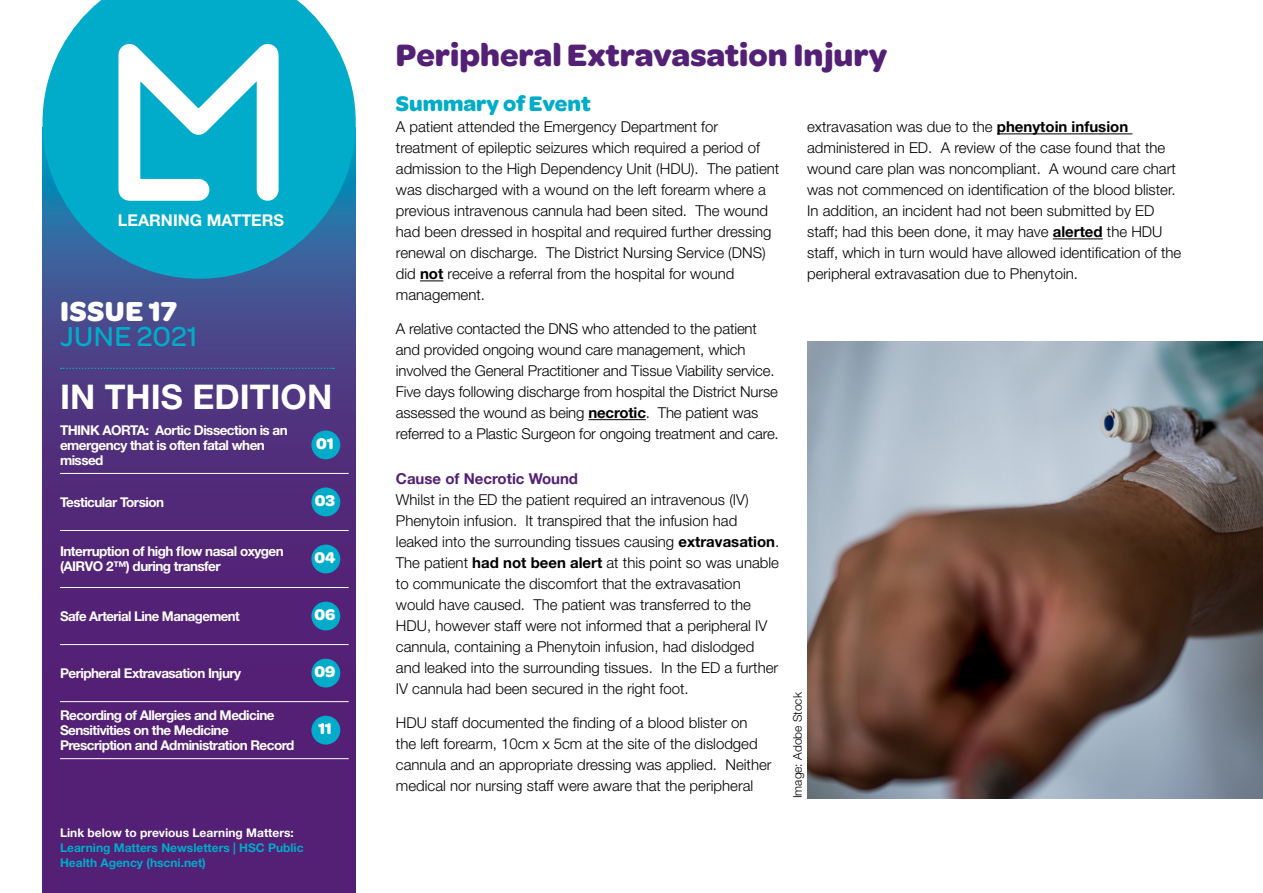
<style>
.page{position:relative;width:1263px;height:893px;background:#fff}
.page>*{position:absolute;margin:0;border:0;box-sizing:border-box;transform-origin:0 0}
.t1{font:700 34.05px "Helvetica Neue LT Std";color:#fff}
.H2_Article_heading{font:700 33px "Omnes";color:#532075}
.t2{font:500 29.25px "Omnes";letter-spacing:.01em;color:#00acc9}
.t3{font:700 29.25px "Omnes";letter-spacing:.02em;color:#fff}
.H2_Summary_of_event{font:700 22.5px "Omnes";color:#00acc9}
.P_text_for_right_han{font:700 16.5px "Omnes";color:#fff}
.t4{font:700 16.2px "Helvetica Neue LT Std";color:#fff}
.P_Body_text{font:300 15px/21px "Helvetica Neue LT Std";color:#000}
.H2_Subhead{font:700 15px "Helvetica Neue";color:#532075}
.t5{font:700 13.5px/15px "Helvetica Neue LT Std";letter-spacing:-.04em;color:#fff}
.t6{font:700 12px/15px "Helvetica Neue LT Std";color:#00acc9}
.t7{font:700 12px "Helvetica Neue LT Std";color:#fff}
.t8{font:300 12px "Helvetica Neue LT Std";color:#000}
.s1{font-weight:700}
</style>
<div class="page">
<svg style="left:43px;top:279px;width:313px;height:614px;background:#502b7b"></svg>
<svg style="left:43px;top:0;width:313px;height:279px;background:#21a5c5"></svg>
<svg style="left:108px;top:2px;width:181px;height:210px"></svg>
<svg style="left:61px;top:368px;width:273px;height:1px"></svg>
<hr style="left:60px;top:473px;width:243px;height:1px;background:#fff">
<hr style="left:303px;top:473px;width:46px;height:1px;background:#fff">
<hr style="left:60px;top:530px;width:243px;height:1px;background:#fff">
<hr style="left:303px;top:530px;width:46px;height:1px;background:#fff">
<hr style="left:60px;top:587px;width:243px;height:1px;background:#fff">
<hr style="left:303px;top:587px;width:46px;height:1px;background:#fff">
<hr style="left:60px;top:644px;width:243px;height:1px;background:#fff">
<hr style="left:303px;top:644px;width:46px;height:1px;background:#fff">
<hr style="left:60px;top:701px;width:243px;height:1px;background:#fff">
<hr style="left:303px;top:701px;width:46px;height:1px;background:#fff">
<hr style="left:60px;top:758px;width:243px;height:1px;background:#fff">
<hr style="left:303px;top:758px;width:46px;height:1px;background:#fff">
<div style="left:311px;top:430px;width:29px;height:29px;background:#00acc9;border-radius:50%"></div>
<div style="left:311px;top:487px;width:29px;height:29px;background:#00acc9;border-radius:50%"></div>
<div style="left:311px;top:545px;width:29px;height:28px;background:#00acc9;border-radius:50%"></div>
<div style="left:311px;top:602px;width:29px;height:28px;background:#00acc9;border-radius:50%"></div>
<div style="left:311px;top:659px;width:29px;height:28px;background:#00acc9;border-radius:50%"></div>
<div style="left:311px;top:716px;width:29px;height:29px;background:#00acc9;border-radius:50%"></div>
<svg style="left:420px;top:281px;width:23px;height:1px"></svg>
<hr style="left:588px;top:419px;width:58px;height:1px;background:#000">
<hr style="left:997px;top:134px;width:135px;height:1px;background:#000">
<hr style="left:1053px;top:239px;width:50px;height:1px;background:#000">
<img style="left:807px;top:341px;width:456px;height:457px">
<p class="t4" style="left:118px;top:210px;width:168px">LEARNING MATTERS</p>
<h3 class="t3" style="left:60px;top:290px;width:119px">ISSUE 17</h3>
<h3 class="t2" style="left:60px;top:316px;width:139px">JUNE 2021</h3>
<h1 class="t1" style="left:60px;top:376px;width:274px">IN THIS EDITION</h1>
<p class="t5" style="left:60px;top:422px;width:229px">THINK AORTA: Aortic Dissection is an emergency that is often fatal when missed</p>
<p class="P_text_for_right_han" style="left:316px;top:432px;width:19px">01</p>
<p class="t5" style="left:60px;top:494px;width:106px">Testicular Torsion</p>
<p class="P_text_for_right_han" style="left:315px;top:489px;width:22px">03</p>
<p class="t5" style="left:60px;top:544px;width:225px">Interruption of high flow nasal oxygen (AIRVO 2™) during transfer</p>
<p class="P_text_for_right_han" style="left:314px;top:546px;width:23px">04</p>
<p class="t5" style="left:60px;top:608px;width:181px">Safe Arterial Line Management</p>
<p class="P_text_for_right_han" style="left:314px;top:603px;width:22px">06</p>
<p class="t5" style="left:60px;top:665px;width:183px">Peripheral Extravasation Injury</p>
<p class="P_text_for_right_han" style="left:314px;top:660px;width:22px">09</p>
<p class="t5" style="left:60px;top:707px;width:236px">Recording of Allergies and Medicine<br>Sensitivities on the Medicine<br>Prescription and Administration Record</p>
<p class="P_text_for_right_han" style="left:318px;top:717px;width:15px">11</p>
<p class="t7" style="left:60px;top:825px;width:235px">Link below to previous Learning Matters:</p>
<p class="t6" style="left:60px;top:840px;width:245px">Learning Matters Newsletters | HSC Public<br>Health Agency (hscni.net)</p>
<p class="H2_Article_heading" style="left:396px;top:31px;width:493px">Peripheral Extravasation Injury</p>
<p class="H2_Summary_of_event" style="left:396px;top:88px;width:196px">Summary of Event</p>
<p class="P_Body_text" style="left:396px;top:116px;width:385px">A patient attended the Emergency Department for treatment of epileptic seizures which required a period of admission to the High Dependency Unit (HDU). The patient was discharged with a wound on the left forearm where a previous intravenous cannula had been sited. The wound had been dressed in hospital and required further dressing renewal on discharge. The District Nursing Service (DNS) did <span class="s1">not</span> receive a referral from the hospital for wound management.</p>
<p class="P_Body_text" style="left:396px;top:318px;width:384px">A relative contacted the DNS who attended to the patient and provided ongoing wound care management, which involved the General Practitioner and Tissue Viability service.<br>Five days following discharge from hospital the District Nurse assessed the wound as being <span class="s1">necrotic</span>. The patient was referred to a Plastic Surgeon for ongoing treatment and care.</p>
<p class="H2_Subhead" style="left:396px;top:467px;width:184px">Cause of Necrotic Wound</p>
<p class="P_Body_text" style="left:396px;top:489px;width:385px">Whilst in the ED the patient required an intravenous (IV)<br>Phenytoin infusion. It transpired that the infusion had leaked into the surrounding tissues causing <span class="s1">extravasation</span>.<br>The patient <span class="s1">had not been alert</span> at this point so was unable to communicate the discomfort that the extravasation would have caused. The patient was transferred to the HDU, however staff were not informed that a peripheral IV cannula, containing a Phenytoin infusion, had dislodged and leaked into the surrounding tissues. In the ED a further IV cannula had been secured in the right foot.</p>
<p class="P_Body_text" style="left:396px;top:712px;width:377px">HDU staff documented the finding of a blood blister on the left forearm, 10cm x 5cm at the site of the dislodged cannula and an appropriate dressing was applied. Neither medical nor nursing staff were aware that the peripheral</p>
<p class="P_Body_text" style="left:807px;top:116px;width:376px">extravasation was due to the <span class="s1">phenytoin infusion </span>administered in ED. A review of the case found that the wound care plan was noncompliant. A wound care chart was not commenced on identification of the blood blister.<br>In addition, an incident had not been submitted by ED staff; had this been done, it may have <span class="s1">alerted</span> the HDU staff, which in turn would have allowed identification of the peripheral extravasation due to Phenytoin.</p>
<p class="t8" style="left:790px;top:798px;width:108px;rotate:-90deg">Image: Adobe Stock</p>
</div>
